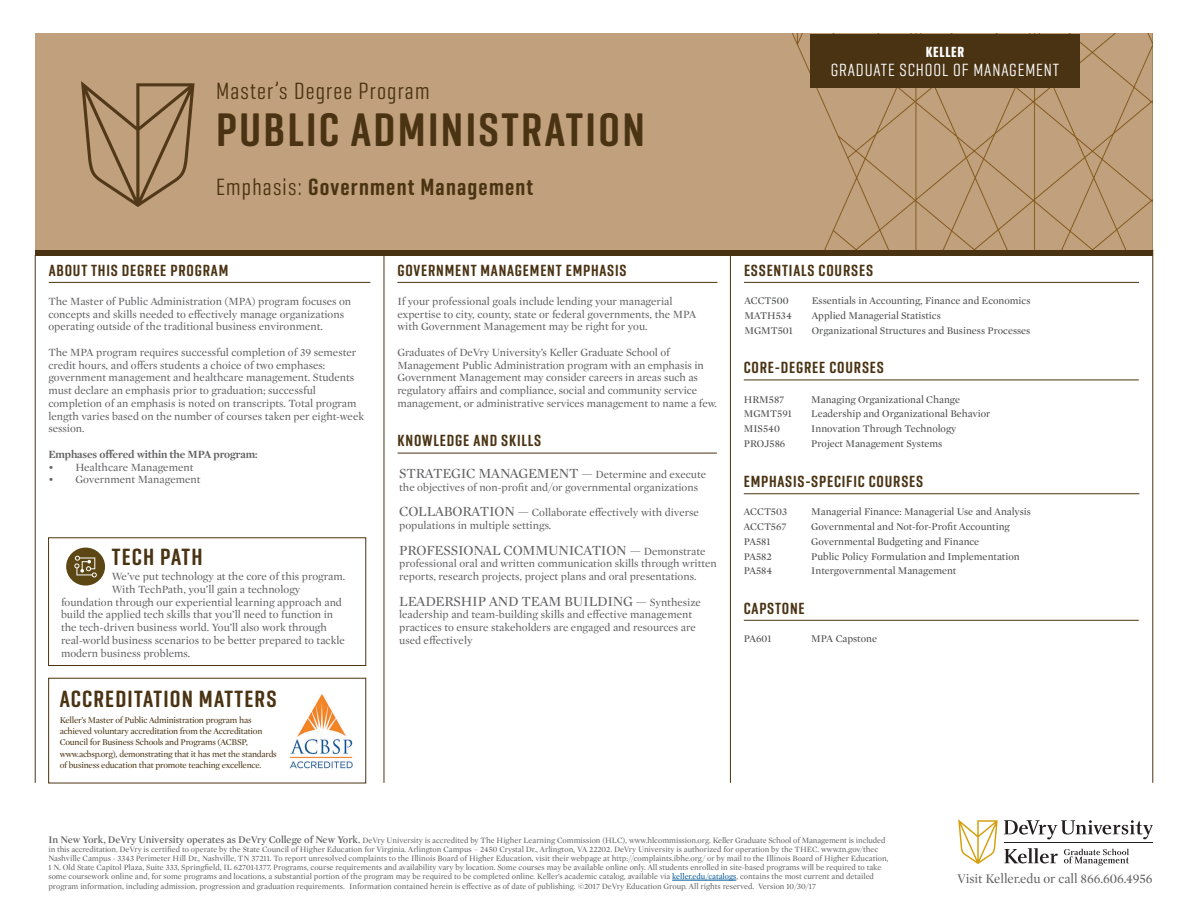
<style>
.page{position:relative;width:1188px;height:918px;background:#fff}
.page>*{position:absolute;margin:0;border:0;box-sizing:border-box;transform-origin:0 0}
.t1{font:600 48px "Geogrotesque Comp";letter-spacing:.05em;color:#4a3313}
.t2{font:600 24px "Geogrotesque Comp";letter-spacing:.05em;color:#4a3313}
.t3{font:24px "Geogrotesque Comp";letter-spacing:.05em;color:#4a3313}
.t4{font:18px "Geogrotesque Comp";letter-spacing:.05em;color:#fff}
.t5{font:600 16.5px "Geogrotesque Comp";letter-spacing:.05em;color:#4a3313}
.t6{font:700 15px "Geogrotesque Comp";letter-spacing:.05em;color:#fff}
.t7{font:14.25px "Mercury Display";letter-spacing:-.015em;color:#636366}
.t8{font:13.5px "Mercury Display";color:#636366}
.t9{font:11.25px/12.8px "Mercury Display";color:#636366}
.t10{font:700 11.25px "Mercury Display";letter-spacing:-.01em;color:#636366}
.t11{font:10.5px "Mercury Display";color:#4b4c4d}
.t12{font:9px/11.2px "Mercury Display";letter-spacing:-.02em;color:#4a3313}
.t13{font:8.25px/9px "Mercury Display";color:#636366}
.s1{font-weight:400}
.s2{font-size:11.25px}
.s3{font-size:14.25px}
.s4{font-weight:600;font-size:10.35px}
.s5{color:#005594}
</style>
<div class="page">
<div style="left:35px;top:34px;width:1118px;height:216px;background:#c1a17d"></div>
<div style="left:810px;top:34px;width:270px;height:54px;background:#4a3313"></div>
<div style="left:35px;top:250px;width:1118px;height:27px;background:#4a3313"></div>
<div style="left:35px;top:256px;width:1118px;height:627px;background:#fff"></div>
<hr style="left:1153px;top:250px;width:1px;height:533px;background:#4a3313">
<hr style="left:35px;top:255px;width:1px;height:528px;background:#4a3313">
<hr style="left:384px;top:255px;width:1px;height:528px;background:#4a3313">
<hr style="left:49px;top:282px;width:321px;height:1px;background:#4a3313">
<hr style="left:398px;top:453px;width:319px;height:1px;background:#4a3313">
<svg style="left:81px;top:81px;width:114px;height:126px;background:#ac8d6a"></svg>
<hr style="left:730px;top:255px;width:1px;height:528px;background:#4a3313">
<svg style="left:958px;top:819px;width:40px;height:45px"></svg>
<svg style="left:1004px;top:820px;width:149px;height:19px"></svg>
<svg style="left:1004px;top:848px;width:54px;height:15px"></svg>
<svg style="left:1064px;top:849px;width:65px;height:17px"></svg>
<hr style="left:1004px;top:842px;width:148px;height:1px;background:#231f20">
<img style="left:289px;top:694px;width:64px;height:75px">
<hr style="left:397px;top:282px;width:320px;height:1px;background:#4a3313">
<hr style="left:672px;top:880px;width:64px;height:1px;background:#005594">
<div style="left:48px;top:538px;width:318px;height:128px;border:1px solid #4a3313"></div>
<div style="left:66px;top:548px;width:39px;height:38px;background:#5b4614;border-radius:50%"></div>
<svg style="left:74px;top:556px;width:23px;height:21px"></svg>
<hr style="left:744px;top:380px;width:395px;height:1px;background:#4a3313">
<hr style="left:744px;top:493px;width:395px;height:1px;background:#4a3313">
<hr style="left:744px;top:620px;width:395px;height:1px;background:#4a3313">
<hr style="left:744px;top:282px;width:395px;height:1px;background:#4a3313">
<p class="t3" style="left:216px;top:76px;width:215px">Master’s Degree Program</p>
<p class="t1" style="left:216px;top:99px;width:430px">PUBLIC ADMINISTRATION</p>
<p class="t2" style="left:216px;top:172px;width:319px"><span class="s1">Emphasis:</span> Government Management</p>
<h2 class="t5" style="left:49px;top:260px;width:181px">ABOUT THIS DEGREE PROGRAM</h2>
<p class="t9" style="left:48px;top:294px;width:304px">The Master of Public Administration (MPA) program focuses on concepts and skills needed to effectively manage organizations operating outside of the traditional business environment.</p>
<p class="t9" style="left:48px;top:345px;width:317px">The MPA program requires successful completion of 39 semester credit hours, and offers students a choice of two emphases: government management and healthcare management. Students must declare an emphasis prior to graduation; successful completion of an emphasis is noted on transcripts. Total program length varies based on the number of courses taken per eight-week session.</p>
<p class="t10" style="left:48px;top:446px;width:211px">Emphases offered within the MPA program:</p>
<p class="t9" style="left:48px;top:460px;width:147px">• Healthcare Management</p>
<p class="t9" style="left:48px;top:473px;width:154px">• Government Management</p>
<h2 class="t2" style="left:112px;top:542px;width:92px">TECH PATH</h2>
<p class="t9" style="left:112px;top:570px;width:235px">We’ve put technology at the core of this program.</p>
<p class="t9" style="left:112px;top:582px;width:190px">With TechPath, you’ll gain a technology</p>
<p class="t9" style="left:61px;top:595px;width:282px">foundation through our experiential learning approach and</p>
<p class="t9" style="left:61px;top:608px;width:274px">build the applied tech skills that you’ll need to function in</p>
<p class="t9" style="left:61px;top:621px;width:267px">the tech-driven business world. You’ll also work through</p>
<p class="t9" style="left:61px;top:633px;width:285px">real-world business scenarios to be better prepared to tackle</p>
<p class="t9" style="left:61px;top:646px;width:131px">modern business problems.</p>
<h2 class="t2" style="left:60px;top:684px;width:218px">ACCREDITATION MATTERS</h2>
<p class="t12" style="left:60px;top:714px;width:219px">Keller’s Master of Public Administration program has achieved voluntary accreditation from the Accreditation Council for Business Schools and Programs (ACBSP, www.acbsp.org), demonstrating that it has met the standards of business education that promote teaching excellence.</p>
<h2 class="t5" style="left:397px;top:260px;width:231px">GOVERNMENT MANAGEMENT EMPHASIS</h2>
<p class="t9" style="left:397px;top:294px;width:300px">If your professional goals include lending your managerial expertise to city, county, state or federal governments, the MPA with Government Management may be right for you.</p>
<p class="t9" style="left:397px;top:345px;width:321px">Graduates of DeVry University’s Keller Graduate School of Management Public Administration program with an emphasis in Government Management may consider careers in areas such as regulatory affairs and compliance, social and community service management, or administrative services management to name a few.</p>
<h2 class="t5" style="left:398px;top:430px;width:145px">KNOWLEDGE AND SKILLS</h2>
<p class="t7" style="left:399px;top:463px;width:308px">STRATEGIC MANAGEMENT — <span class="s2">Determine and execute</span></p>
<p class="t9" style="left:399px;top:480px;width:300px">the objectives of non-profit and/or governmental organizations</p>
<p class="t9" style="left:399px;top:506px;width:301px"><span class="s3">COLLABORATION —</span> Collaborate effectively with diverse populations in multiple settings.</p>
<p class="t7" style="left:399px;top:540px;width:308px">PROFESSIONAL COMMUNICATION — <span class="s2">Demonstrate</span></p>
<p class="t9" style="left:399px;top:557px;width:319px">professional oral and written communication skills through written reports, research projects, project plans and oral presentations.</p>
<p class="t7" style="left:399px;top:591px;width:303px">LEADERSHIP AND TEAM BUILDING — <span class="s2">Synthesize</span></p>
<p class="t9" style="left:399px;top:608px;width:298px">leadership and team-building skills and effective management practices to ensure stakeholders are engaged and resources are used effectively</p>
<p class="t6" style="left:926px;top:42px;width:40px">KELLER</p>
<p class="t4" style="left:831px;top:59px;width:230px">GRADUATE SCHOOL OF MANAGEMENT</p>
<h2 class="t5" style="left:744px;top:260px;width:131px">ESSENTIALS COURSES</h2>
<p class="t11" style="left:744px;top:294px;width:46px">ACCT500</p>
<p class="t11" style="left:812px;top:294px;width:220px">Essentials in Accounting, Finance and Economics</p>
<p class="t11" style="left:744px;top:308px;width:49px">MATH534</p>
<p class="t11" style="left:812px;top:308px;width:130px">Applied Managerial Statistics</p>
<p class="t11" style="left:744px;top:323px;width:50px">MGMT501</p>
<p class="t11" style="left:812px;top:323px;width:220px">Organizational Structures and Business Processes</p>
<h2 class="t5" style="left:744px;top:357px;width:142px">CORE-DEGREE COURSES</h2>
<p class="t11" style="left:744px;top:392px;width:42px">HRM587</p>
<p class="t11" style="left:811px;top:392px;width:150px">Managing Organizational Change</p>
<p class="t11" style="left:744px;top:407px;width:50px">MGMT591</p>
<p class="t11" style="left:811px;top:407px;width:180px">Leadership and Organizational Behavior</p>
<p class="t11" style="left:744px;top:421px;width:38px">MIS540</p>
<p class="t11" style="left:811px;top:421px;width:147px">Innovation Through Technology</p>
<p class="t11" style="left:744px;top:436px;width:43px">PROJ586</p>
<p class="t11" style="left:811px;top:436px;width:133px">Project Management Systems</p>
<h2 class="t5" style="left:744px;top:471px;width:181px">EMPHASIS-SPECIFIC COURSES</h2>
<p class="t11" style="left:744px;top:505px;width:45px">ACCT503</p>
<p class="t11" style="left:811px;top:505px;width:221px">Managerial Finance: Managerial Use and Analysis</p>
<p class="t11" style="left:744px;top:519px;width:44px">ACCT567</p>
<p class="t11" style="left:811px;top:519px;width:200px">Governmental and Not-for-Profit Accounting</p>
<p class="t11" style="left:744px;top:534px;width:28px">PA581</p>
<p class="t11" style="left:811px;top:534px;width:170px">Governmental Budgeting and Finance</p>
<p class="t11" style="left:744px;top:549px;width:30px">PA582</p>
<p class="t11" style="left:811px;top:549px;width:210px">Public Policy Formulation and Implementation</p>
<p class="t11" style="left:744px;top:564px;width:30px">PA584</p>
<p class="t11" style="left:811px;top:564px;width:147px">Intergovernmental Management</p>
<h2 class="t5" style="left:744px;top:598px;width:62px">CAPSTONE</h2>
<p class="t11" style="left:744px;top:631px;width:29px">PA601</p>
<p class="t11" style="left:811px;top:631px;width:67px">MPA Capstone</p>
<p class="t13" style="left:48px;top:836px;width:842px"><span class="s4">In New York, DeVry University operates as DeVry College of New York.</span> DeVry University is accredited by The Higher Learning Commission (HLC), www.hlcommission.org. Keller Graduate School of Management is included in this accreditation. DeVry is certified to operate by the State Council of Higher Education for Virginia. Arlington Campus – 2450 Crystal Dr., Arlington, VA 22202. DeVry University is authorized for operation by the THEC. www.tn.gov/thec Nashville Campus - 3343 Perimeter Hill Dr., Nashville, TN 37211. To report unresolved complaints to the Illinois Board of Higher Education, visit their webpage at http://complaints.ibhe.org/ or by mail to the Illinois Board of Higher Education, 1 N. Old State Capitol Plaza, Suite 333, Springfield, IL 62701-1377. Programs, course requirements and availability vary by location. Some courses may be available online only. All students enrolled in site-based programs will be required to take some coursework online and, for some programs and locations, a substantial portion of the program may be required to be completed online. Keller’s academic catalog, available via <span class="s5">keller.edu/catalogs</span>, contains the most current and detailed</p>
<p class="t13" style="left:48px;top:882px;width:769px">program information, including admission, progression and graduation requirements. Information contained herein is effective as of date of publishing. ©2017 DeVry Education Group. All rights reserved. Version 10/30/17</p>
<p class="t8" style="left:957px;top:869px;width:197px">Visit Keller.edu or call 866.606.4956</p>
</div>
